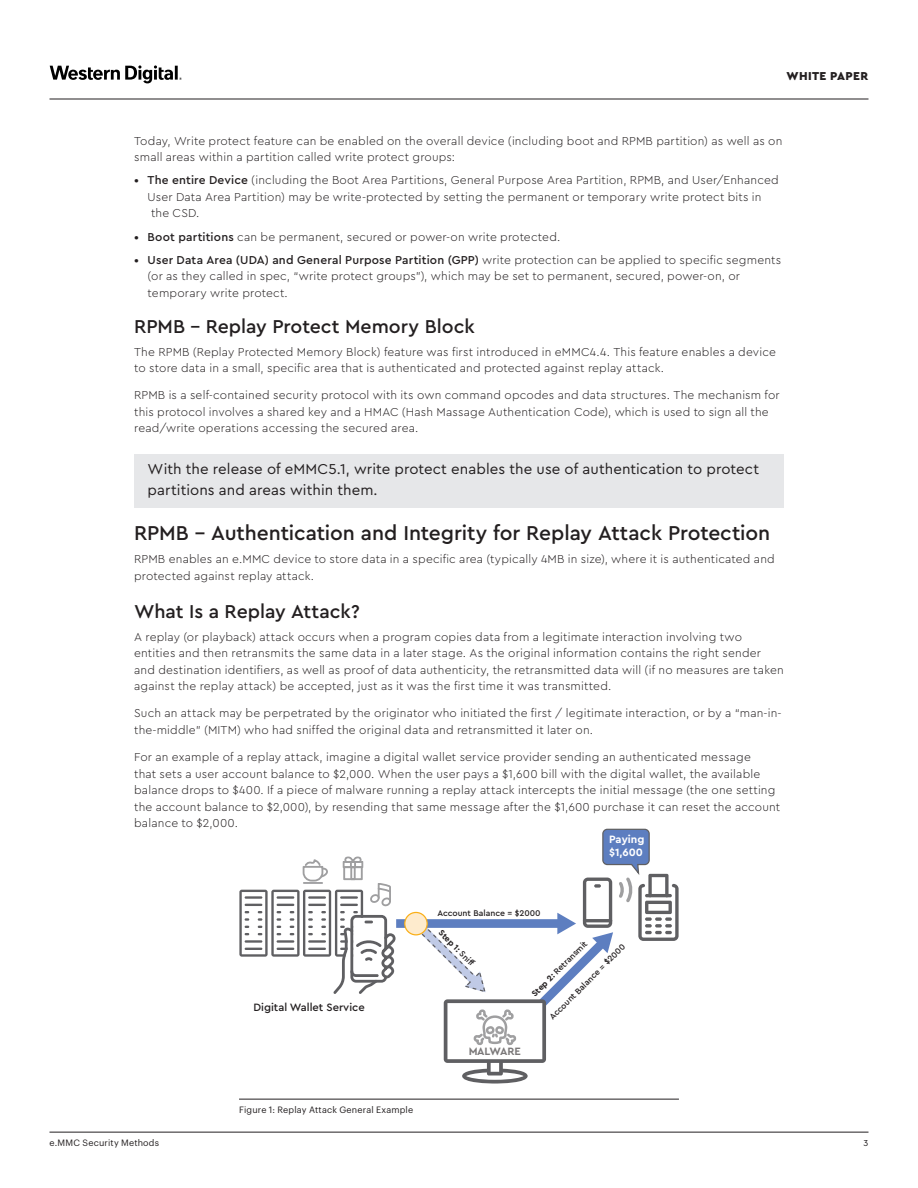
<style>
.page{position:relative;width:918px;height:1188px;background:#fff}
.page>*{position:absolute;margin:0;border:0;box-sizing:border-box;transform-origin:0 0}
.t1{font:500 21px "Cera PRO";letter-spacing:-.005em;color:#231f20}
.SUBTITLE{font:500 19.5px "Cera PRO";color:#231f20}
.TOC_SECTION{font:15px/21px "Cera PRO";letter-spacing:.005em;color:#231f20}
.BODY_COPY{font:300 12px/16.5px "Cera PRO";letter-spacing:.015em;color:#231f20}
.BODY_COPY_BULLETS{font:300 12px/16.5px "Cera PRO";letter-spacing:.015em;color:#231f20}
.HEADER_TEXT_BLACK{font:900 12px "Cera PRO";letter-spacing:.03em;color:#231f20}
.t2{font:500 11.1px "Cera PRO";color:#231f20}
.t3{font:700 11.1px/13.4px "Cera PRO";color:#fff}
.t4{font:700 11.1px "Cera PRO";color:#231f20}
.CAPTION__W_RULE{font:9px "Graphik";letter-spacing:.02em;color:#231f20}
.PAGE_NUMBER{font:9px "Cera PRO";color:#231f20}
.t5{font:500 8.7px "Cera PRO";color:#231f20}
.t6{font:700 8.7px "Cera PRO";color:#231f20}
.s1{font-weight:500}
.s2{font-weight:700}
</style>
<div class="page">
<svg style="left:50px;top:65px;width:132px;height:18px"></svg>
<hr style="left:49px;top:99px;width:820px;height:1px;background:#231f20">
<hr style="left:49px;top:1132px;width:820px;height:1px;background:#231f20">
<hr style="left:239px;top:1099px;width:440px;height:1px;background:#231f20">
<div style="left:134px;top:454px;width:650px;height:54px;background:#e6e7e9"></div>
<svg style="left:239px;top:857px;width:157px;height:137px"></svg>
<div style="left:396px;top:919px;width:165px;height:9px;background:#5d7ec0"></div>
<svg style="left:405px;top:912px;width:22px;height:23px"></svg>
<div style="left:404px;top:912px;width:24px;height:23px;border:1px solid #faaf18;border-radius:50%"></div>
<svg style="left:412px;top:828px;width:267px;height:256px"></svg>
<p class="HEADER_TEXT_BLACK" style="left:787px;top:68px;width:83px">WHITE PAPER</p>
<p class="BODY_COPY_BULLETS" style="left:134px;top:132px;width:650px">Today, Write protect feature can be enabled on the overall device (including boot and RPMB partition) as well as on small areas within a partition called write protect groups:</p>
<p class="BODY_COPY" style="left:148px;top:172px;width:633px;text-indent:-14px"><span class="s1">• The entire Device</span> (including the Boot Area Partitions, General Purpose Area Partition, RPMB, and User/Enhanced<br>User Data Area Partition) may be write-protected by setting the permanent or temporary write protect bits in the CSD.</p>
<p class="BODY_COPY" style="left:134px;top:228px;width:428px"><span class="s1">• Boot partitions</span> can be permanent, secured or power-on write protected.</p>
<p class="BODY_COPY" style="left:148px;top:251px;width:635px;text-indent:-14px"><span class="s1">• User Data Area (UDA) and General Purpose Partition (GPP)</span> write protection can be applied to specific segments (or as they called in spec, “write protect groups”), which may be set to permanent, secured, power-on, or temporary write protect.</p>
<p class="SUBTITLE" style="left:134px;top:314px;width:342px">RPMB – Replay Protect Memory Block</p>
<p class="BODY_COPY" style="left:134px;top:343px;width:643px">The RPMB (Replay Protected Memory Block) feature was first introduced in eMMC4.4. This feature enables a device to store data in a small, specific area that is authenticated and protected against replay attack.</p>
<p class="BODY_COPY" style="left:134px;top:387px;width:647px">RPMB is a self-contained security protocol with its own command opcodes and data structures. The mechanism for this protocol involves a shared key and a HMAC (Hash Massage Authentication Code), which is used to sign all the read/write operations accessing the secured area.</p>
<p class="TOC_SECTION" style="left:148px;top:458px;width:613px">With the release of eMMC5.1, write protect enables the use of authentication to protect partitions and areas within them.</p>
<p class="t1" style="left:134px;top:519px;width:638px">RPMB – Authentication and Integrity for Replay Attack Protection</p>
<p class="BODY_COPY" style="left:134px;top:550px;width:642px">RPMB enables an e.MMC device to store data in a specific area (typically 4MB in size), where it is authenticated and protected against replay attack.</p>
<p class="SUBTITLE" style="left:134px;top:598px;width:227px">What Is a Replay Attack?</p>
<p class="BODY_COPY" style="left:134px;top:628px;width:651px">A replay (or playback) attack occurs when a program copies data from a legitimate interaction involving two entities and then retransmits the same data in a later stage. As the original information contains the right sender and destination identifiers, as well as proof of data authenticity, the retransmitted data will (if no measures are taken against the replay attack) be accepted, just as it was the first time it was transmitted.</p>
<p class="BODY_COPY" style="left:134px;top:705px;width:649px">Such an attack may be perpetrated by the originator who initiated the first / legitimate interaction, or by a “man-in&shy;the-middle” (MITM) who had sniffed the original data and retransmitted it later on.</p>
<p class="BODY_COPY" style="left:134px;top:748px;width:648px">For an example of a replay attack, imagine a digital wallet service provider sending an authenticated message<br>that sets a user account balance to $2,000. When the user pays a $1,600 bill with the digital wallet, the available balance drops to $400. If a piece of malware running a replay attack intercepts the initial message (the one setting the account balance to $2,000), by resending that same message after the $1,600 purchase it can reset the account balance to $2,000.</p>
<p class="t2" style="left:253px;top:1000px;width:113px">Digital Wallet Service</p>
<p class="CAPTION__W_RULE" style="left:239px;top:1103px;width:176px">Figure 1: Replay Attack General Example</p>
<p class="t5" style="left:437px;top:907px;width:105px">Account Balance = $2000</p>
<p class="t3" style="left:609px;top:832px;width:37px">Paying $1,600</p>
<p class="t6" style="left:444px;top:927px;width:48px;rotate:45deg">Step 1: <span class="s1">Sniff</span></p>
<p class="t5" style="left:529px;top:991px;width:76px;rotate:-45deg"><span class="s2">Step 2:</span> Retransmit</p>
<p class="t5" style="left:547px;top:1014px;width:105px;rotate:-45deg">Account Balance = $2000</p>
<p class="t4" style="left:468px;top:1044px;width:54px">MALWARE</p>
<p class="CAPTION__W_RULE" style="left:49px;top:1136px;width:111px">e.MMC Security Methods</p>
<p class="PAGE_NUMBER" style="left:864px;top:1137px;width:6px">3</p>
</div>
